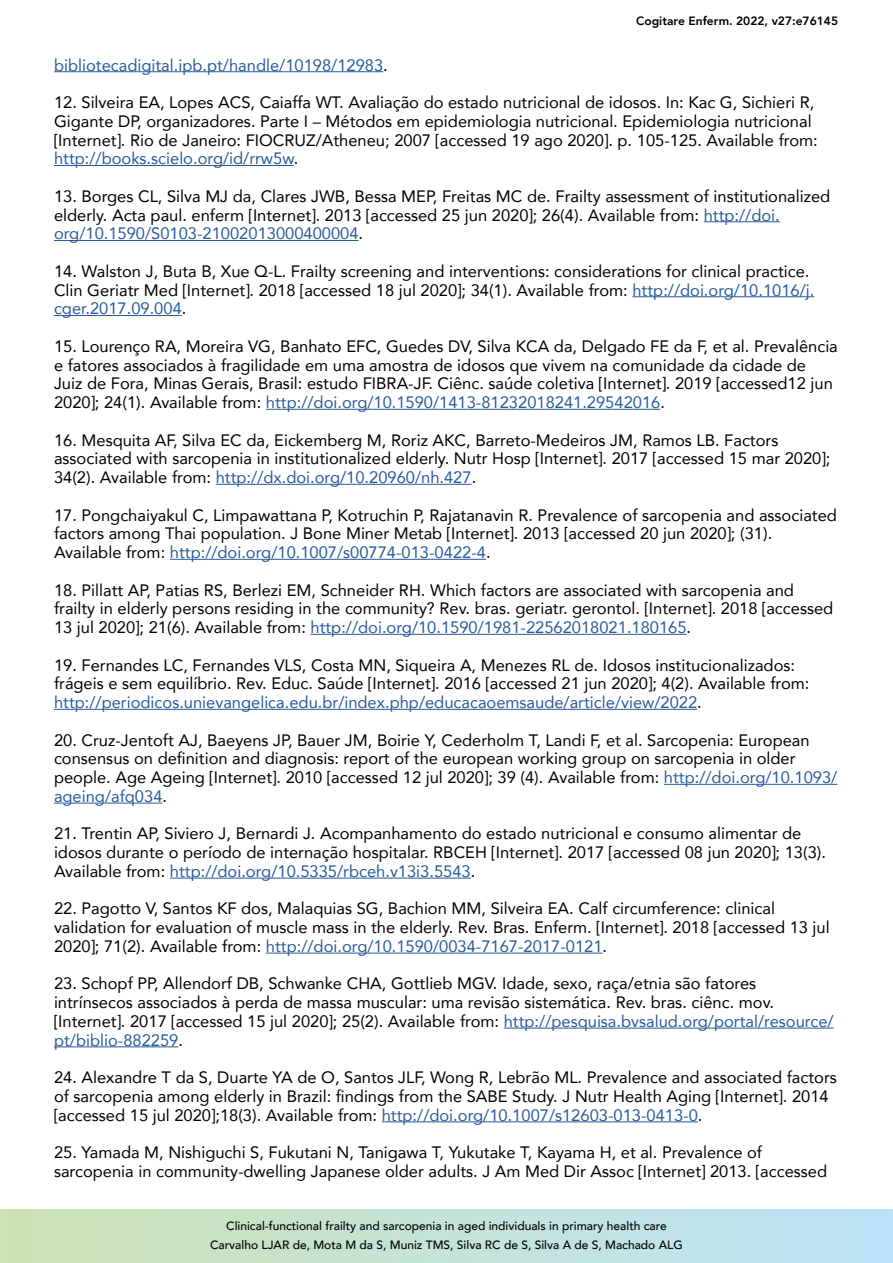
<style>
.page{position:relative;width:893px;height:1263px;background:#fff}
.page>*{position:absolute;margin:0;border:0;box-sizing:border-box;transform-origin:0 0}
.t1{font:16.5px/18.8px "Avenir";color:#000}
.t2{font:16.5px "Avenir";color:#275b9b}
.t3{font:500 12px/18.6px "Avenir";color:#000;text-align:center}
.t4{font:800 12px "Avenir";color:#000}
.s1{color:#000}
.s2{color:#275b9b}
</style>
<div class="page">
<svg style="left:0;top:1209px;width:893px;height:54px;background:#c4e2d6"></svg>
<hr style="left:54px;top:71px;width:329px;height:1px;background:#275b9b">
<hr style="left:54px;top:165px;width:240px;height:1px;background:#275b9b">
<hr style="left:704px;top:221px;width:76px;height:1px;background:#275b9b">
<hr style="left:54px;top:240px;width:305px;height:1px;background:#275b9b">
<hr style="left:632px;top:296px;width:182px;height:1px;background:#275b9b">
<hr style="left:54px;top:315px;width:128px;height:1px;background:#275b9b">
<hr style="left:266px;top:409px;width:394px;height:1px;background:#275b9b">
<hr style="left:216px;top:484px;width:256px;height:1px;background:#275b9b">
<hr style="left:170px;top:559px;width:316px;height:1px;background:#275b9b">
<hr style="left:310px;top:634px;width:377px;height:1px;background:#275b9b">
<hr style="left:54px;top:709px;width:643px;height:1px;background:#275b9b">
<hr style="left:664px;top:784px;width:173px;height:1px;background:#275b9b">
<hr style="left:54px;top:803px;width:109px;height:1px;background:#275b9b">
<hr style="left:170px;top:878px;width:301px;height:1px;background:#275b9b">
<hr style="left:266px;top:953px;width:336px;height:1px;background:#275b9b">
<hr style="left:504px;top:1028px;width:330px;height:1px;background:#275b9b">
<hr style="left:54px;top:1046px;width:124px;height:1px;background:#275b9b">
<hr style="left:382px;top:1121px;width:316px;height:1px;background:#275b9b">
<p class="t4" style="left:636px;top:12px;width:203px">Cogitare Enferm. 2022, v27:e76145</p>
<p class="t2" style="left:54px;top:52px;width:335px">bibliotecadigital.ipb.pt/handle/10198/12983<span class="s1">.</span></p>
<p class="t1" style="left:54px;top:92px;width:765px">12. Silveira EA, Lopes ACS, Caiaffa WT. Avaliação do estado nutricional de idosos. In: Kac G, Sichieri R, Gigante DP, organizadores. Parte I – Métodos em epidemiologia nutricional. Epidemiologia nutricional [Internet]. Rio de Janeiro: FIOCRUZ/Atheneu; 2007 [accessed 19 ago 2020]. p. 105-125. Available from: <span class="s2">http://books.scielo.org/id/rrw5w</span>.</p>
<p class="t1" style="left:54px;top:186px;width:778px">13. Borges CL, Silva MJ da, Clares JWB, Bessa MEP, Freitas MC de. Frailty assessment of institutionalized elderly. Acta paul. enferm [Internet]. 2013 [accessed 25 jun 2020]; 26(4). Available from: <span class="s2">http://doi. org/10.1590/S0103-21002013000400004</span>.</p>
<p class="t1" style="left:54px;top:261px;width:762px">14. Walston J, Buta B, Xue Q-L. Frailty screening and interventions: considerations for clinical practice.<br>Clin Geriatr Med [Internet]. 2018 [accessed 18 jul 2020]; 34(1). Available from: <span class="s2">http://doi.org/10.1016/j. cger.2017.09.004</span>.</p>
<p class="t1" style="left:54px;top:336px;width:785px">15. Lourenço RA, Moreira VG, Banhato EFC, Guedes DV, Silva KCA da, Delgado FE da F, et al. Prevalência e fatores associados à fragilidade em uma amostra de idosos que vivem na comunidade da cidade de Juiz de Fora, Minas Gerais, Brasil: estudo FIBRA-JF. Ciênc. saúde coletiva [Internet]. 2019 [accessed12 jun 2020]; 24(1). Available from: <span class="s2">http://doi.org/10.1590/1413-81232018241.29542016</span>.</p>
<p class="t1" style="left:54px;top:430px;width:778px">16. Mesquita AF, Silva EC da, Eickemberg M, Roriz AKC, Barreto-Medeiros JM, Ramos LB. Factors associated with sarcopenia in institutionalized elderly. Nutr Hosp [Internet]. 2017 [accessed 15 mar 2020];<br>34(2). Available from: <span class="s2">http://dx.doi.org/10.20960/nh.427</span>.</p>
<p class="t1" style="left:54px;top:505px;width:784px">17. Pongchaiyakul C, Limpawattana P, Kotruchin P, Rajatanavin R. Prevalence of sarcopenia and associated factors among Thai population. J Bone Miner Metab [Internet]. 2013 [accessed 20 jun 2020]; (31).<br>Available from: <span class="s2">http://doi.org/10.1007/s00774-013-0422-4</span>.</p>
<p class="t1" style="left:54px;top:580px;width:781px">18. Pillatt AP, Patias RS, Berlezi EM, Schneider RH. Which factors are associated with sarcopenia and frailty in elderly persons residing in the community? Rev. bras. geriatr. gerontol. [Internet]. 2018 [accessed<br>13 jul 2020]; 21(6). Available from: <span class="s2">http://doi.org/10.1590/1981-22562018021.180165</span>.</p>
<p class="t1" style="left:54px;top:655px;width:757px">19. Fernandes LC, Fernandes VLS, Costa MN, Siqueira A, Menezes RL de. Idosos institucionalizados: frágeis e sem equilíbrio. Rev. Educ. Saúde [Internet]. 2016 [accessed 21 jun 2020]; 4(2). Available from: <span class="s2">http://periodicos.unievangelica.edu.br/index.php/educacaoemsaude/article/view/2022</span>.</p>
<p class="t1" style="left:54px;top:730px;width:785px">20. Cruz-Jentoft AJ, Baeyens JP, Bauer JM, Boirie Y, Cederholm T, Landi F, et al. Sarcopenia: European consensus on definition and diagnosis: report of the european working group on sarcopenia in older people. Age Ageing [Internet]. 2010 [accessed 12 jul 2020]; 39 (4). Available from: <span class="s2">http://doi.org/10.1093/ ageing/afq034</span>.</p>
<p class="t1" style="left:54px;top:824px;width:774px">21. Trentin AP, Siviero J, Bernardi J. Acompanhamento do estado nutricional e consumo alimentar de idosos durante o período de internação hospitalar. RBCEH [Internet]. 2017 [accessed 08 jun 2020]; 13(3).<br>Available from: <span class="s2">http://doi.org/10.5335/rbceh.v13i3.5543</span>.</p>
<p class="t1" style="left:54px;top:899px;width:777px">22. Pagotto V, Santos KF dos, Malaquias SG, Bachion MM, Silveira EA. Calf circumference: clinical validation for evaluation of muscle mass in the elderly. Rev. Bras. Enferm. [Internet]. 2018 [accessed 13 jul<br>2020]; 71(2). Available from: <span class="s2">http://doi.org/10.1590/0034-7167-2017-0121</span>.</p>
<p class="t1" style="left:54px;top:974px;width:781px">23. Schopf PP, Allendorf DB, Schwanke CHA, Gottlieb MGV. Idade, sexo, raça/etnia são fatores intrínsecos associados à perda de massa muscular: uma revisão sistemática. Rev. bras. ciênc. mov. [Internet]. 2017 [accessed 15 jul 2020]; 25(2). Available from: <span class="s2">http://pesquisa.bvsalud.org/portal/resource/ pt/biblio-882259</span>.</p>
<p class="t1" style="left:54px;top:1067px;width:784px">24. Alexandre T da S, Duarte YA de O, Santos JLF, Wong R, Lebrão ML. Prevalence and associated factors of sarcopenia among elderly in Brazil: findings from the SABE Study. J Nutr Health Aging [Internet]. 2014 [accessed 15 jul 2020];18(3). Available from: <span class="s2">http://doi.org/10.1007/s12603-013-0413-0</span>.</p>
<p class="t1" style="left:54px;top:1142px;width:775px">25. Yamada M, Nishiguchi S, Fukutani N, Tanigawa T, Yukutake T, Kayama H, et al. Prevalence of sarcopenia in community-dwelling Japanese older adults. J Am Med Dir Assoc [Internet] 2013. [accessed</p>
<p class="t3" style="left:210px;top:1216px;width:474px">Clinical-functional frailty and sarcopenia in aged individuals in primary health care<br>Carvalho LJAR de, Mota M da S, Muniz TMS, Silva RC de S, Silva A de S, Machado ALG</p>
</div>
